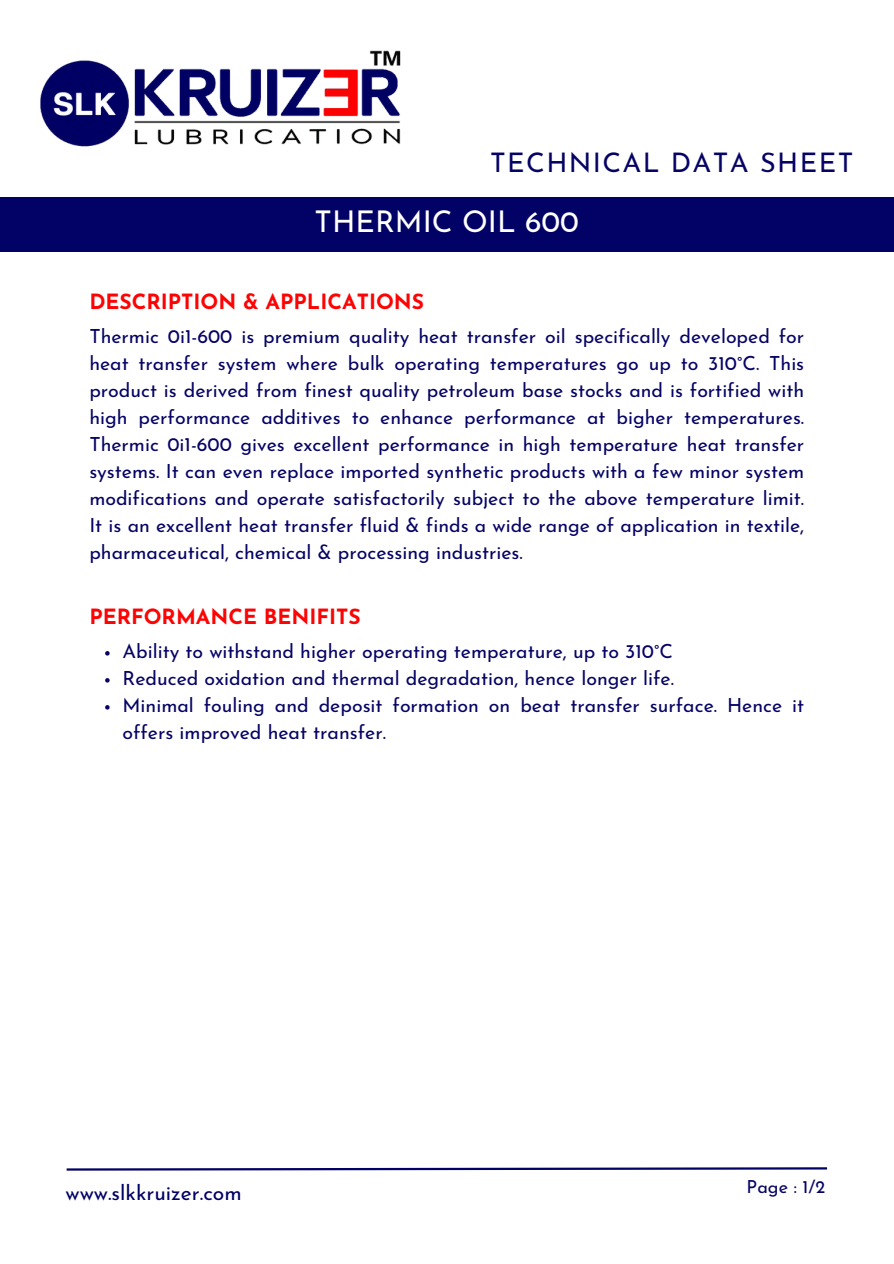
<style>
.page{position:relative;width:894px;height:1264px;background:#fff}
.page>*{position:absolute;margin:0;border:0;box-sizing:border-box;transform-origin:0 0}
.t1{font:30px "Josefin Sans";color:#fff}
.t2{font:27px "Josefin Sans";letter-spacing:.05em;color:#050364}
.t3{font:700 21px "Josefin Sans";color:#fd0303}
.t4{font:21px "Josefin Sans";color:#020165}
.t5{font:19.5px/27px "Josefin Sans";color:#050364;text-align:justify}
.t6{font:18px "Josefin Sans";color:#050364}
</style>
<div class="page">
<div style="left:0;top:198px;width:893px;height:54px;background:#020165"></div>
<img style="left:40px;top:50px;width:361px;height:97px">
<svg style="left:105px;top:651px;width:5px;height:4px"></svg>
<svg style="left:105px;top:678px;width:5px;height:4px"></svg>
<svg style="left:105px;top:705px;width:5px;height:4px"></svg>
<svg style="left:66px;top:1167px;width:761px;height:4px"></svg>
<h1 class="t2" style="left:490px;top:152px;width:364px">TECHNICAL DATA SHEET</h1>
<p class="t1" style="left:314px;top:209px;width:266px">THERMIC OIL 600</p>
<h3 class="t3" style="left:89px;top:293px;width:336px">DESCRIPTION &amp; APPLICATIONS</h3>
<h4 class="t5" style="left:89px;top:324px;width:716px">Thermic 0i1-600 is premium quality heat transfer oil specifically developed for heat transfer system where bulk operating temperatures go up to 310°C. This product is derived from finest quality petroleum base stocks and is fortified with high performance additives to enhance performance at bigher temperatures.<br>Thermic 0i1-600 gives excellent performance in high temperature heat transfer systems. It can even replace imported synthetic products with a few minor system modifications and operate satisfactorily subject to the above temperature limit.<br>It is an excellent heat transfer fluid &amp; finds a wide range of application in textile, pharmaceutical, chemical &amp; processing industries.</h4>
<h3 class="t3" style="left:89px;top:608px;width:273px">PERFORMANCE BENIFITS</h3>
<p class="t5" style="left:122px;top:639px;width:552px">Ability to withstand higher operating temperature, up to 310°C</p>
<p class="t5" style="left:122px;top:666px;width:553px">Reduced oxidation and thermal degradation, hence longer life.</p>
<p class="t5" style="left:122px;top:693px;width:683px">Minimal fouling and deposit formation on beat transfer surface. Hence it offers improved heat transfer.</p>
<h4 class="t4" style="left:65px;top:1183px;width:178px">www.slkkruizer.com</h4>
<p class="t6" style="left:746px;top:1179px;width:80px">Page : 1/2</p>
</div>
